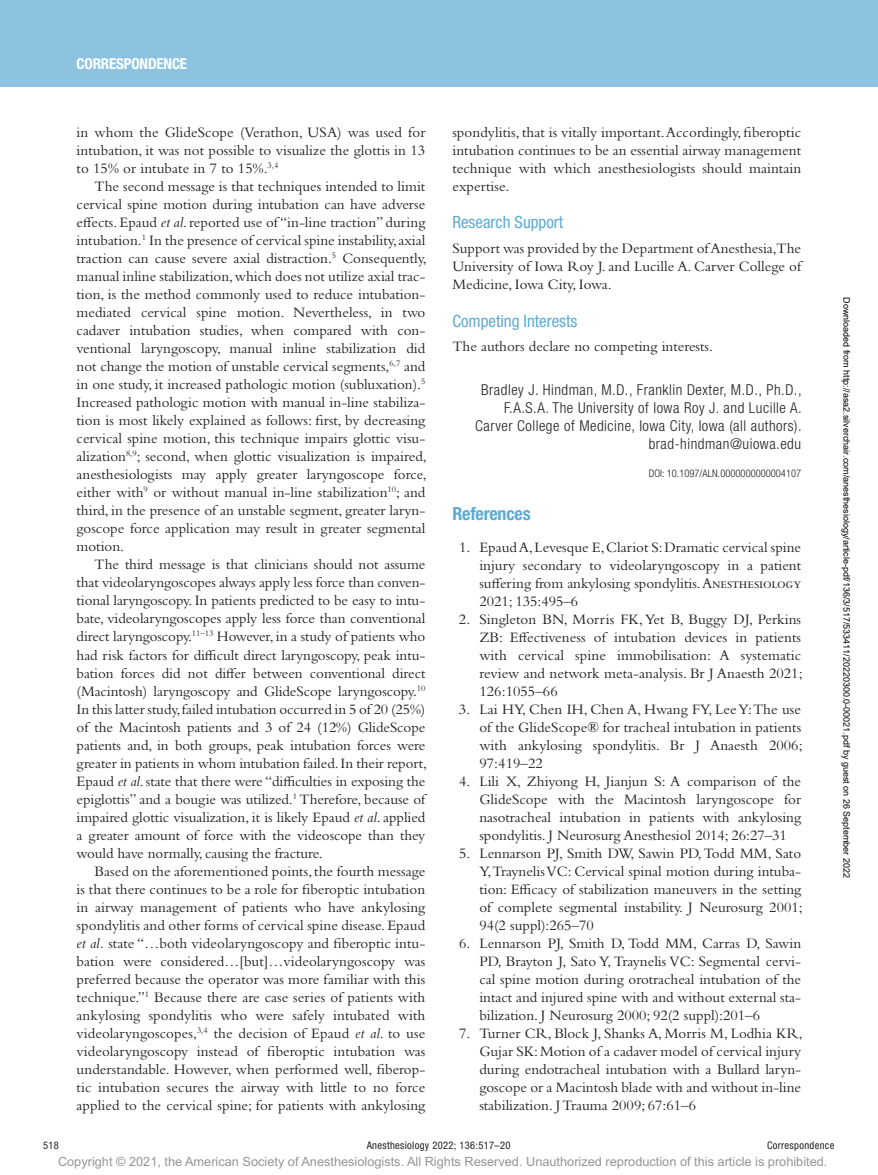
<style>
.page{position:relative;width:878px;height:1175px;background:#fff}
.page>*{position:absolute;margin:0;border:0;box-sizing:border-box;transform-origin:0 0}
.t1{font:700 condensed 18px "Helvetica Neue LT Std";color:#5caad4}
.t2{font:condensed 16.8px "Helvetica Neue LT Std";color:#5caad4}
.t3{font:15px/18px "Bembo Std";color:#231f20;text-align:justify}
.t4{font:300 condensed 15px/18px "Helvetica Neue LT Std";letter-spacing:.035em;color:#231f20;text-align:right}
.t5{font:700 condensed 15px "Helvetica Neue LT Std";color:#fff}
.t6{font:12.75px "Arial MT Std";color:#939598}
.t7{font:condensed 10.5px "Helvetica Neue LT Std";letter-spacing:.03em;color:#231f20}
.t8{font:300 condensed 10.5px "Helvetica Neue LT Std";color:#231f20}
.t9{font:9px "Arial";color:#000}
.s1{font-style:italic}
</style>
<div class="page">
<div style="left:0;top:0;width:878px;height:86px;background:#8dc3e0"></div>
<p class="t5" style="left:77px;top:54px;width:17px">CORRESPONDEN</p>
<p class="t5" style="left:172px;top:54px;width:16px">CE</p>
<p class="t3" style="left:77px;top:123px;width:350px">in whom the GlideScope (Verathon, USA) was used for intubation, it was not possible to visualize the glottis in 13 to 15% or intubate in 7 to 15%.<sup>3,4</sup></p>
<p class="t3" style="left:77px;top:177px;width:352px;text-indent:18px">The second message is that techniques intended to limit cervical spine motion during intubation can have adverse effects. Epaud <span class="s1">et al</span>. reported use of “in-line traction” during intubation.<sup>1</sup> In the presence of cervical spine instability, axial traction can cause severe axial distraction.<sup>5</sup> Consequently, manual inline stabilization, which does not utilize axial trac&shy;tion, is the method commonly used to reduce intubation&shy;mediated cervical spine motion. Nevertheless, in two cadaver intubation studies, when compared with con&shy;ventional laryngoscopy, manual inline stabilization did not change the motion of unstable cervical segments,<sup>6,7</sup> and in one study, it increased pathologic motion (subluxation).<sup>5<br></sup>Increased pathologic motion with manual in-line stabiliza&shy;tion is most likely explained as follows: first, by decreasing cervical spine motion, this technique impairs glottic visu&shy;alization<sup>8,9</sup>; second, when glottic visualization is impaired, anesthesiologists may apply greater laryngoscope force, either with<sup>9</sup> or without manual in-line stabilization<sup>10</sup>; and third, in the presence of an unstable segment, greater laryn&shy;goscope force application may result in greater segmental motion.</p>
<p class="t3" style="left:77px;top:555px;width:352px;text-indent:18px">The third message is that clinicians should not assume that videolaryngoscopes always apply less force than conven&shy;tional laryngoscopy. In patients predicted to be easy to intu&shy;bate, videolaryngoscopes apply less force than conventional direct laryngoscopy.<sup>11–13</sup> However, in a study of patients who had risk factors for difficult direct laryngoscopy, peak intu&shy;bation forces did not differ between conventional direct (Macintosh) laryngoscopy and GlideScope laryngoscopy.<sup>10<br></sup>In this latter study, failed intubation occurred in 5 of 20 (25%) of the Macintosh patients and 3 of 24 (12%) GlideScope patients and, in both groups, peak intubation forces were greater in patients in whom intubation failed. In their report, Epaud <span class="s1">et al</span>. state that there were “difficulties in exposing the epiglottis” and a bougie was utilized.<sup>1</sup> Therefore, because of impaired glottic visualization, it is likely Epaud <span class="s1">et al</span>. applied a greater amount of force with the videoscope than they would have normally, causing the fracture.</p>
<p class="t3" style="left:77px;top:861px;width:350px;text-indent:18px">Based on the aforementioned points, the fourth message is that there continues to be a role for fiberoptic intubation in airway management of patients who have ankylosing spondylitis and other forms of cervical spine disease. Epaud <span class="s1">et al.</span> state “…both videolaryngoscopy and fiberoptic intu&shy;bation were considered…[but]…videolaryngoscopy was preferred because the operator was more familiar with this technique.”<sup>1</sup> Because there are case series of patients with ankylosing spondylitis who were safely intubated with videolaryngoscopes,<sup>3,4</sup> the decision of Epaud <span class="s1">et al</span>. to use videolaryngoscopy instead of fiberoptic intubation was understandable. However, when performed well, fiberop&shy;tic intubation secures the airway with little to no force applied to the cervical spine; for patients with ankylosing</p>
<p class="t3" style="left:452px;top:123px;width:350px">spondylitis, that is vitally important. Accordingly, fiberoptic intubation continues to be an essential airway management technique with which anesthesiologists should maintain expertise.</p>
<p class="t2" style="left:452px;top:213px;width:112px">Research Support</p>
<p class="t3" style="left:452px;top:239px;width:350px">Support was provided by the Department of Anesthesia,The University of Iowa Roy J. and Lucille A. Carver College of Medicine, Iowa City, Iowa.</p>
<p class="t2" style="left:452px;top:311px;width:126px">Competing Interests</p>
<p class="t3" style="left:452px;top:337px;width:262px">The authors declare no competing interests.</p>
<p class="t4" style="left:475px;top:380px;width:328px">Bradley J. Hindman, M.D., Franklin Dexter, M.D., Ph.D., F.A.S.A. The University of Iowa Roy J. and Lucille A.<br>Carver College of Medicine, Iowa City, Iowa (all authors). brad-hindman@uiowa.edu</p>
<p class="t8" style="left:648px;top:467px;width:154px">DOI: 10.1097/ALN.0000000000004107</p>
<p class="t1" style="left:452px;top:502px;width:80px">References</p>
<p class="t3" style="left:479px;top:538px;width:323px;text-indent:-20px">1. Epaud A, Levesque E, Clariot S: Dramatic cervical spine injury secondary to videolaryngoscopy in a patient suffering from ankylosing spondylitis. Anesthesiology 2021; 135:495–6</p>
<p class="t3" style="left:479px;top:610px;width:325px;text-indent:-20px">2. Singleton BN, Morris FK, Yet B, Buggy DJ, Perkins ZB: Effectiveness of intubation devices in patients with cervical spine immobilisation: A systematic review and network meta-analysis. Br J Anaesth 2021; 126:1055–66</p>
<p class="t3" style="left:479px;top:700px;width:325px;text-indent:-20px">3. Lai HY, Chen IH, Chen A, Hwang FY, Lee Y: The use of the GlideScope® for tracheal intubation in patients with ankylosing spondylitis. Br J Anaesth 2006; 97:419–22</p>
<p class="t3" style="left:479px;top:772px;width:323px;text-indent:-20px">4. Lili X, Zhiyong H, Jianjun S: A comparison of the GlideScope with the Macintosh laryngoscope for nasotracheal intubation in patients with ankylosing spondylitis. J Neurosurg Anesthesiol 2014; 26:27–31</p>
<p class="t3" style="left:479px;top:844px;width:325px;text-indent:-20px">5. Lennarson PJ, Smith DW, Sawin PD, Todd MM, Sato Y,Traynelis VC: Cervical spinal motion during intuba&shy;tion: Efficacy of stabilization maneuvers in the setting of complete segmental instability. J Neurosurg 2001; 94(2 suppl):265–70</p>
<p class="t3" style="left:479px;top:934px;width:323px;text-indent:-20px">6. Lennarson PJ, Smith D, Todd MM, Carras D, Sawin PD, Brayton J, Sato Y, Traynelis VC: Segmental cervi&shy;cal spine motion during orotracheal intubation of the intact and injured spine with and without external sta&shy;bilization. J Neurosurg 2000; 92(2 suppl):201–6</p>
<p class="t3" style="left:479px;top:1024px;width:325px;text-indent:-20px">7. Turner CR, Block J, Shanks A, Morris M, Lodhia KR, Gujar SK: Motion of a cadaver model of cervical injury during endotracheal intubation with a Bullard laryn&shy;goscope or a Macintosh blade with and without in-line stabilization. J Trauma 2009; 67:61–6</p>
<p class="t9" style="left:850px;top:297px;width:582px;rotate:90deg">Downloaded from http://asa2.silverchair.com/anesthesiology/article-pdf/136/3/517/533411/20220300.0-00021.pdf by guest on 26 September 2022</p>
<p class="t7" style="left:43px;top:1139px;width:17px">518</p>
<p class="t7" style="left:367px;top:1139px;width:276px">Anesthesiology 2022; 136:517–20 C</p>
<p class="t7" style="left:772px;top:1139px;width:63px">orrespondence</p>
<p class="t6" style="left:58px;top:1154px;width:771px">Copyright © 2021, the American Society of Anesthesiologists. All Rights Reserved. Unauthorized reproduction of this article is prohibited.</p>
</div>
